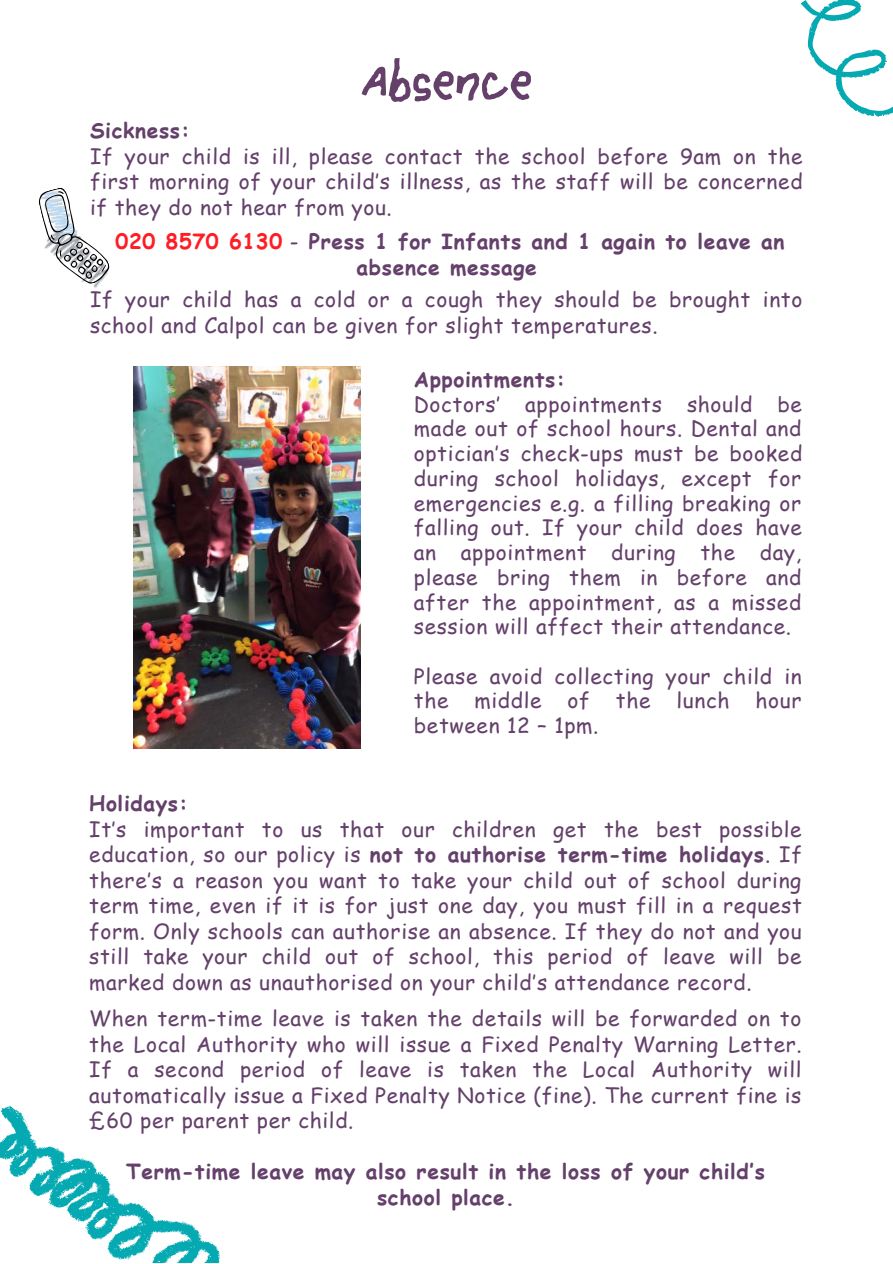
<style>
.page{position:relative;width:893px;height:1264px;background:#fff}
.page>*{position:absolute;margin:0;border:0;box-sizing:border-box;transform-origin:0 0}
.t1{font:54px "I Am The Crayon Master";letter-spacing:.03em;color:#64406b}
.t2{font:21px/25.5px "Comic Sans MS";letter-spacing:.03em;color:#64406b;text-align:justify}
.t3{font:700 21px/25.5px "Comic Sans MS";letter-spacing:.03em;color:#64406b;text-align:center}
.s1{color:#ff1d25}
.s2{font-weight:400}
.s3{font-weight:700}
</style>
<div class="page">
<svg style="left:38px;top:187px;width:72px;height:101px"></svg>
<svg style="left:800px;top:0;width:92px;height:117px"></svg>
<svg style="left:0;top:1105px;width:220px;height:157px"></svg>
<img style="left:133px;top:367px;width:227px;height:381px">
<p class="t1" style="left:361px;top:58px;width:172px">Absence</p>
<p class="t3" style="left:90px;top:117px;width:101px">Sickness:</p>
<p class="t2" style="left:90px;top:142px;width:714px">If your child is ill, please contact the school before 9am on the first morning of your child’s illness, as the staff will be concerned if they do not hear from you.</p>
<p class="t3" style="left:116px;top:228px;width:670px"><span class="s1">020 8570 6130</span> <span class="s2">-</span> Press 1 for Infants and 1 again to leave an absence message</p>
<p class="t2" style="left:90px;top:286px;width:714px">If your child has a cold or a cough they should be brought into school and Calpol can be given for slight temperatures.</p>
<p class="t3" style="left:414px;top:365px;width:153px">Appointments:</p>
<p class="t2" style="left:414px;top:390px;width:390px;line-height:24.8px">Doctors’ appointments should be made out of school hours. Dental and optician’s check-ups must be booked during school holidays, except for emergencies e.g. a filling breaking or falling out. If your child does have an appointment during the day, please bring them in before and after the appointment, as a missed session will affect their attendance.</p>
<p class="t2" style="left:414px;top:663px;width:389px;line-height:24.8px">Please avoid collecting your child in the middle of the lunch hour between 12 – 1pm.</p>
<p class="t3" style="left:89px;top:790px;width:100px">Holidays:</p>
<p class="t2" style="left:89px;top:815px;width:714px">It’s important to us that our children get the best possible education, so our policy is <span class="s3">not to authorise term-time holidays</span>. If there’s a reason you want to take your child out of school during term time, even if it is for just one day, you must fill in a request form. Only schools can authorise an absence. If they do not and you still take your child out of school, this period of leave will be marked down as unauthorised on your child’s attendance record.</p>
<p class="t2" style="left:89px;top:1005px;width:714px">When term-time leave is taken the details will be forwarded on to the Local Authority who will issue a Fixed Penalty Warning Letter.<br>If a second period of leave is taken the Local Authority will automatically issue a Fixed Penalty Notice (fine). The current fine is £60 per parent per child.</p>
<p class="t3" style="left:126px;top:1157px;width:640px">Term-time leave may also result in the loss of your child’s school place.</p>
</div>
